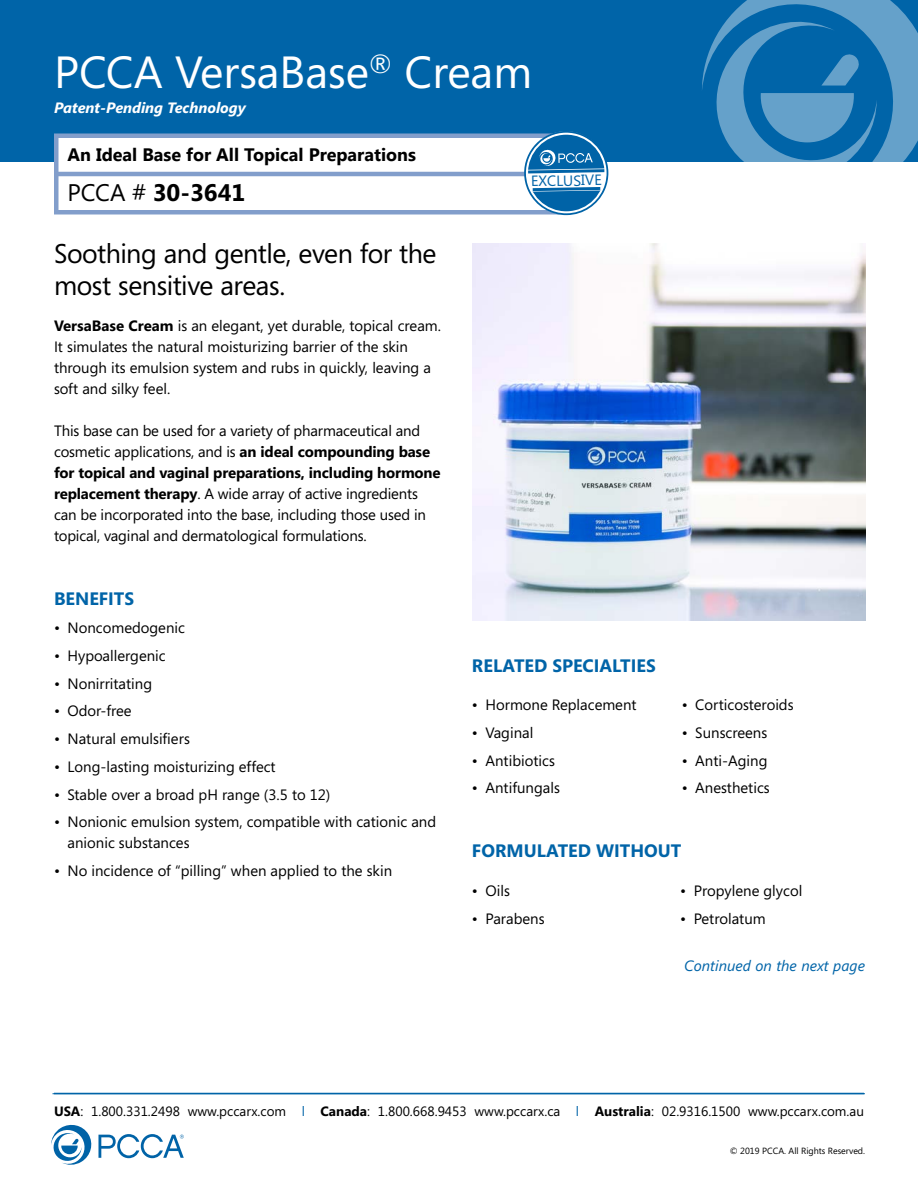
<style>
.page{position:relative;width:918px;height:1188px;background:#fff}
.page>*{position:absolute;margin:0;border:0;box-sizing:border-box;transform-origin:0 0}
.t1{font:45px "Segoe";color:#fff}
.t2{font:27px/31.5px "Segoe";letter-spacing:-.02em;color:#000}
.t3{font:700 24px "Segoe";color:#000}
.t4{font:700 18px "Segoe";color:#0064a8}
.t5{font:700 18px "Segoe UI";color:#000}
.t6{font:15px/21px "Segoe";color:#000}
.t7{font:italic 700 15px "Segoe";color:#fff}
.t8{font:italic 15px "Segoe";color:#0064a8}
.t9{font:14.85px "Segoe UI";color:#0063a7}
.t10{font:13.5px "Segoe";color:#000}
.t11{font:9px "Segoe";color:#000}
.s1{font-weight:400}
.s2{font-weight:700}
.s3{color:#0064a8}
</style>
<div class="page">
<svg style="left:51px;top:1125px;width:133px;height:40px"></svg>
<div style="left:0;top:0;width:918px;height:162px;background:#0064a8"></div>
<svg style="left:702px;top:0;width:216px;height:162px;fill:#65a1ca"></svg>
<svg style="left:705px;top:18px;width:172px;height:144px"></svg>
<div style="left:54px;top:134px;width:512px;height:80px;background:#fff;border:4px solid #829ecb"></div>
<hr style="left:54px;top:172px;width:512px;height:4px;background:#829ecb">
<svg style="left:524px;top:131px;width:84px;height:84px"></svg>
<img style="left:472px;top:243px;width:393px;height:378px">
<hr style="left:52px;top:1093px;width:603px;height:1px;background:#0064a8">
<hr style="left:655px;top:1093px;width:210px;height:1px;background:#0064a8">
<h1 class="t1" style="left:54px;top:41px;width:480px">PCCA VersaBase<sup>®</sup> Cream</h1>
<p class="t7" style="left:54px;top:99px;width:193px">Patent-Pending Technology</p>
<p class="t5" style="left:68px;top:142px;width:350px">An Ideal Base for All Topical Preparations</p>
<h3 class="t3" style="left:68px;top:175px;width:179px"><span class="s1">PCCA #</span> 30-3641</h3>
<p class="t9" style="left:531px;top:171px;width:72px;rotate:-1deg">EXCLUSIVE</p>
<h2 class="t2" style="left:54px;top:237px;width:384px">Soothing and gentle, even for the most sensitive areas.</h2>
<p class="t6" style="left:54px;top:315px;width:389px"><span class="s2">VersaBase Cream</span> is an elegant, yet durable, topical cream.<br>It simulates the natural moisturizing barrier of the skin through its emulsion system and rubs in quickly, leaving a soft and silky feel.</p>
<p class="t6" style="left:54px;top:420px;width:388px">This base can be used for a variety of pharmaceutical and cosmetic applications, and is <span class="s2">an ideal compounding base for topical and vaginal preparations, including hormone replacement therapy</span>. A wide array of active ingredients can be incorporated into the base, including those used in topical, vaginal and dermatological formulations.</p>
<p class="t4" style="left:54px;top:586px;width:82px">BENEFITS</p>
<p class="t6" style="left:54px;top:617px;width:132px">• Noncomedogenic</p>
<p class="t6" style="left:54px;top:645px;width:113px">• Hypoallergenic</p>
<p class="t6" style="left:54px;top:672px;width:100px">• Nonirritating</p>
<p class="t6" style="left:54px;top:700px;width:79px">• Odor-free</p>
<p class="t6" style="left:54px;top:728px;width:137px">• Natural emulsifiers</p>
<p class="t6" style="left:54px;top:756px;width:223px">• Long-lasting moisturizing effect</p>
<p class="t6" style="left:54px;top:783px;width:278px">• Stable over a broad pH range (3.5 to 12)</p>
<p class="t6" style="left:68px;top:811px;width:370px;text-indent:-14px">• Nonionic emulsion system, compatible with cationic and anionic substances</p>
<p class="t6" style="left:54px;top:860px;width:340px">• No incidence of “pilling” when applied to the skin</p>
<p class="t4" style="left:472px;top:653px;width:185px">RELATED SPECIALTIES</p>
<p class="t6" style="left:472px;top:694px;width:166px">• Hormone Replacement</p>
<p class="t6" style="left:472px;top:722px;width:63px">• Vaginal</p>
<p class="t6" style="left:472px;top:749px;width:84px">• Antibiotics</p>
<p class="t6" style="left:472px;top:777px;width:89px">• Antifungals</p>
<p class="t6" style="left:682px;top:694px;width:113px">• Corticosteroids</p>
<p class="t6" style="left:682px;top:722px;width:87px">• Sunscreens</p>
<p class="t6" style="left:682px;top:749px;width:87px">• Anti-Aging</p>
<p class="t6" style="left:682px;top:777px;width:89px">• Anesthetics</p>
<p class="t4" style="left:472px;top:838px;width:211px">FORMULATED WITHOUT</p>
<p class="t6" style="left:472px;top:880px;width:39px">• Oils</p>
<p class="t6" style="left:472px;top:908px;width:74px">• Parabens</p>
<p class="t6" style="left:680px;top:880px;width:124px">• Propylene glycol</p>
<p class="t6" style="left:680px;top:908px;width:87px">• Petrolatum</p>
<p class="t8" style="left:684px;top:957px;width:182px">Continued on the next page</p>
<p class="t10" style="left:54px;top:1102px;width:812px"><span class="s2">USA</span>: 1.800.331.2498 www.pccarx.com <span class="s3">l</span> <span class="s2">Canada</span>: 1.800.668.9453 www.pccarx.ca <span class="s3">l</span> <span class="s2">Australia</span>: 02.9316.1500 www.pccarx.com.au</p>
<p class="t11" style="left:730px;top:1145px;width:137px">© 2019 PCCA. All Rights Reserved.</p>
</div>
